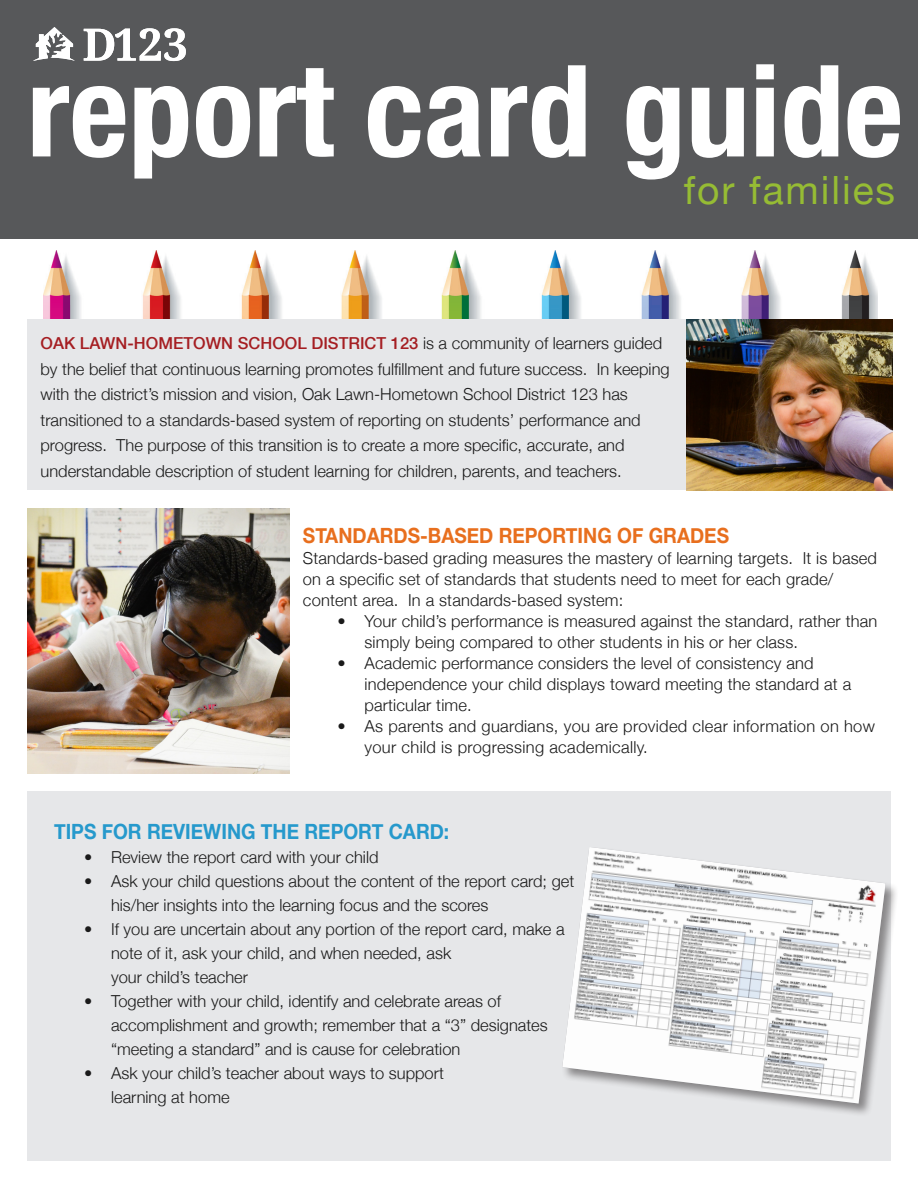
<style>
.page{position:relative;width:918px;height:1188px;background:#fff}
.page>*{position:absolute;margin:0;border:0;box-sizing:border-box;transform-origin:0 0}
.t1{font:700 condensed 127.65px "Helvetica Neue";color:#fff}
.t2{font:39px "Helvetica Neue";letter-spacing:.05em;color:#96bc34}
.t3{font:700 21px "Helvetica Neue";color:#e86f1e;scale:.91 1}
.t4{font:700 21px "Helvetica Neue";color:#2699cc;scale:.91 1}
.t5{font:300 16.5px/24px "Helvetica Neue";color:#1a1a1a}
.t6{font:300 16.5px/21px "Helvetica Neue";letter-spacing:.02em;color:#1a1a1a}
.s1{font-weight:500;color:#a51e22}
</style>
<div class="page">
<div style="left:0;top:0;width:918px;height:239px;background:#57585a"></div>
<img style="left:43px;top:251px;width:835px;height:69px">
<div style="left:27px;top:320px;width:864px;height:170px;background:#e6e7e9"></div>
<div style="left:27px;top:792px;width:864px;height:369px;background:#e6e7e9"></div>
<div style="left:562px;top:846px;width:338px;height:271px;background:#231f20;opacity:.48"></div>
<img style="left:562px;top:847px;width:324px;height:257px">
<svg style="left:84px;top:28px;width:102px;height:33px"></svg>
<svg style="left:33px;top:27px;width:42px;height:34px"></svg>
<img style="left:687px;top:320px;width:205px;height:170px">
<img style="left:27px;top:509px;width:262px;height:264px">
<p class="t1" style="left:27px;top:34px;width:878px">report card guide</p>
<p class="t2" style="left:684px;top:166px;width:213px">for families</p>
<p class="t5" style="left:40px;top:330px;width:631px;line-height:25.5px"><span class="s1">OAK LAWN-HOMETOWN SCHOOL DISTRICT 123</span> is a community of learners guided by the belief that continuous learning promotes fulfillment and future success. In keeping with the district’s mission and vision, Oak Lawn-Hometown School District 123 has transitioned to a standards-based system of reporting on students’ performance and progress. The purpose of this transition is to create a more specific, accurate, and understandable description of student learning for children, parents, and teachers.</p>
<p class="t3" style="left:303px;top:522px;width:470px">STANDARDS-BASED REPORTING OF GRADES</p>
<p class="t5" style="left:303px;top:547px;width:576px;line-height:21px">Standards-based grading measures the mastery of learning targets. It is based on a specific set of standards that students need to meet for each grade/ content area. In a standards-based system:</p>
<p class="t5" style="left:365px;top:610px;width:514px;line-height:21px;text-indent:-27px">• Your child’s performance is measured against the standard, rather than simply being compared to other students in his or her class.</p>
<p class="t5" style="left:365px;top:652px;width:488px;line-height:21px;text-indent:-27px">• Academic performance considers the level of consistency and independence your child displays toward meeting the standard at a particular time.</p>
<p class="t6" style="left:365px;top:715px;width:512px;text-indent:-27px">• As parents and guardians, you are provided clear information on how your child is progressing academically.</p>
<p class="t4" style="left:54px;top:819px;width:436px">TIPS FOR REVIEWING THE REPORT CARD:</p>
<p class="t5" style="left:84px;top:845px;width:296px">• Review the report card with your child</p>
<p class="t5" style="left:111px;top:869px;width:465px;text-indent:-27px">• Ask your child questions about the content of the report card; get his/her insights into the learning focus and the scores</p>
<p class="t5" style="left:111px;top:917px;width:455px;text-indent:-27px">• If you are uncertain about any portion of the report card, make a note of it, ask your child, and when needed, ask<br>your child’s teacher</p>
<p class="t5" style="left:111px;top:989px;width:438px;text-indent:-27px">• Together with your child, identify and celebrate areas of accomplishment and growth; remember that a “3” designates “meeting a standard” and is cause for celebration</p>
<p class="t5" style="left:111px;top:1061px;width:334px;text-indent:-27px">• Ask your child’s teacher about ways to support learning at home</p>
</div>
